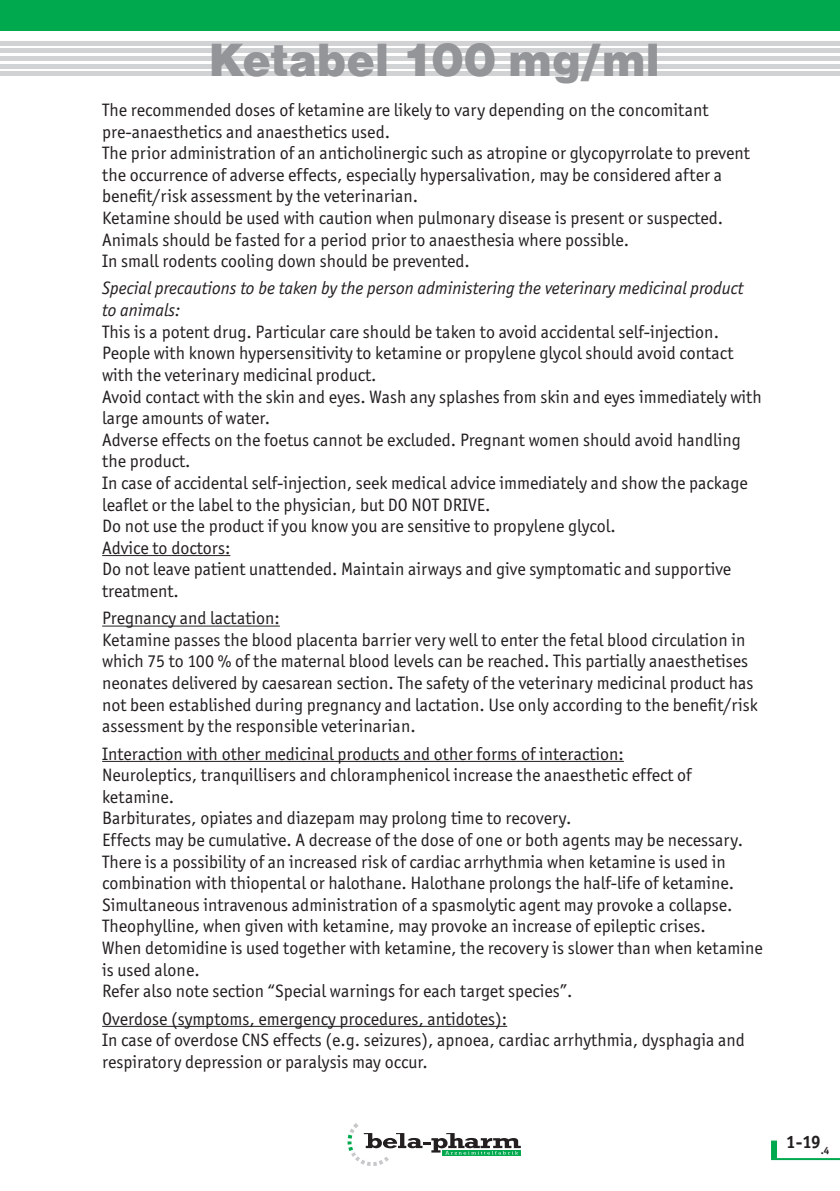
<style>
.page{position:relative;width:840px;height:1191px;background:#fff}
.page>*{position:absolute;margin:0;border:0;box-sizing:border-box;transform-origin:0 0}
.Produktname{font:48px "Nimbus San D Blac";color:#939598}
.Ü-Absatz{font:18px/21.6px "Officina San Itc T";color:#231f20}
.Ü-Absatz-2{font:italic 18px/21.6px "Officina San Itc T";color:#231f20}
.Ü-Absatz-3{font:700 18px "Officina San Itc T";color:#231f20}
</style>
<div class="page">
<svg style="left:347px;top:1123px;width:173px;height:43px"></svg>
<svg style="left:771px;top:1140px;width:5px;height:18px"></svg>
<hr style="left:770px;top:1158px;width:69px;height:2px;background:#00a94e">
<hr style="left:0;top:41px;width:839px;height:4px;background:#d1d2d4">
<hr style="left:0;top:49px;width:839px;height:4px;background:#d1d2d4">
<hr style="left:0;top:56px;width:839px;height:4px;background:#d1d2d4">
<hr style="left:0;top:64px;width:839px;height:4px;background:#d1d2d4">
<hr style="left:0;top:72px;width:839px;height:4px;background:#d1d2d4">
<div style="left:0;top:0;width:839px;height:31px;background:#00a94e"></div>
<hr style="left:102px;top:555px;width:128px;height:1px;background:#231f20">
<hr style="left:102px;top:625px;width:178px;height:1px;background:#231f20">
<hr style="left:102px;top:761px;width:521px;height:1px;background:#231f20">
<hr style="left:102px;top:1025px;width:405px;height:1px;background:#231f20">
<p class="Produktname" style="left:208px;top:32px;width:452px">Ketabel 100 mg/ml</p>
<p class="Ü-Absatz" style="left:102px;top:99px;width:607px">The recommended doses of ketamine are likely to vary depending on the concomitant pre-anaesthetics and anaesthetics used.</p>
<p class="Ü-Absatz" style="left:102px;top:142px;width:649px">The prior administration of an anticholinergic such as atropine or glycopyrrolate to prevent the occurrence of adverse effects, especially hypersalivation, may be considered after a benefit/risk assessment by the veterinarian.</p>
<p class="Ü-Absatz" style="left:102px;top:207px;width:622px">Ketamine should be used with caution when pulmonary disease is present or suspected.</p>
<p class="Ü-Absatz" style="left:102px;top:229px;width:528px">Animals should be fasted for a period prior to anaesthesia where possible.</p>
<p class="Ü-Absatz" style="left:102px;top:250px;width:369px">In small rodents cooling down should be prevented.</p>
<p class="Ü-Absatz-2" style="left:102px;top:278px;width:642px">Special precautions to be taken by the person administering the veterinary medicinal product to animals:</p>
<p class="Ü-Absatz" style="left:102px;top:321px;width:618px">This is a potent drug. Particular care should be taken to avoid accidental self-injection.</p>
<p class="Ü-Absatz" style="left:102px;top:342px;width:632px">People with known hypersensitivity to ketamine or propylene glycol should avoid contact with the veterinary medicinal product.</p>
<p class="Ü-Absatz" style="left:102px;top:385px;width:660px">Avoid contact with the skin and eyes. Wash any splashes from skin and eyes immediately with large amounts of water.</p>
<p class="Ü-Absatz" style="left:102px;top:429px;width:639px">Adverse effects on the foetus cannot be excluded. Pregnant women should avoid handling the product.</p>
<p class="Ü-Absatz" style="left:102px;top:472px;width:646px">In case of accidental self-injection, seek medical advice immediately and show the package leaflet or the label to the physician, but DO NOT DRIVE.</p>
<p class="Ü-Absatz" style="left:102px;top:515px;width:515px">Do not use the product if you know you are sensitive to propylene glycol.</p>
<p class="Ü-Absatz" style="left:102px;top:537px;width:130px">Advice to doctors:</p>
<p class="Ü-Absatz" style="left:102px;top:558px;width:630px">Do not leave patient unattended. Maintain airways and give symptomatic and supportive treatment.</p>
<p class="Ü-Absatz" style="left:102px;top:607px;width:179px">Pregnancy and lactation:</p>
<p class="Ü-Absatz" style="left:102px;top:629px;width:656px">Ketamine passes the blood placenta barrier very well to enter the fetal blood circulation in which 75 to 100 % of the maternal blood levels can be reached. This partially anaesthetises neonates delivered by caesarean section. The safety of the veterinary medicinal product has not been established during pregnancy and lactation. Use only according to the benefit/risk assessment by the responsible veterinarian.</p>
<p class="Ü-Absatz" style="left:102px;top:742px;width:523px">Interaction with other medicinal products and other forms of interaction:</p>
<p class="Ü-Absatz" style="left:102px;top:764px;width:590px">Neuroleptics, tranquillisers and chloramphenicol increase the anaesthetic effect of ketamine.</p>
<p class="Ü-Absatz" style="left:102px;top:807px;width:470px">Barbiturates, opiates and diazepam may prolong time to recovery.</p>
<p class="Ü-Absatz" style="left:102px;top:829px;width:642px">Effects may be cumulative. A decrease of the dose of one or both agents may be necessary.</p>
<p class="Ü-Absatz" style="left:102px;top:850px;width:633px">There is a possibility of an increased risk of cardiac arrhythmia when ketamine is used in combination with thiopental or halothane. Halothane prolongs the half-life of ketamine.</p>
<p class="Ü-Absatz" style="left:102px;top:894px;width:631px">Simultaneous intravenous administration of a spasmolytic agent may provoke a collapse.</p>
<p class="Ü-Absatz" style="left:102px;top:915px;width:605px">Theophylline, when given with ketamine, may provoke an increase of epileptic crises.</p>
<p class="Ü-Absatz" style="left:102px;top:937px;width:661px">When detomidine is used together with ketamine, the recovery is slower than when ketamine is used alone.</p>
<p class="Ü-Absatz" style="left:102px;top:980px;width:471px">Refer also note section “Special warnings for each target species”.</p>
<p class="Ü-Absatz" style="left:102px;top:1007px;width:406px">Overdose (symptoms, emergency procedures, antidotes):</p>
<p class="Ü-Absatz" style="left:102px;top:1029px;width:643px">In case of overdose CNS effects (e.g. seizures), apnoea, cardiac arrhythmia, dysphagia and respiratory depression or paralysis may occur.</p>
<p class="Ü-Absatz-3" style="left:785px;top:1130px;width:45px">1-19<sub>.4</sub></p>
</div>
